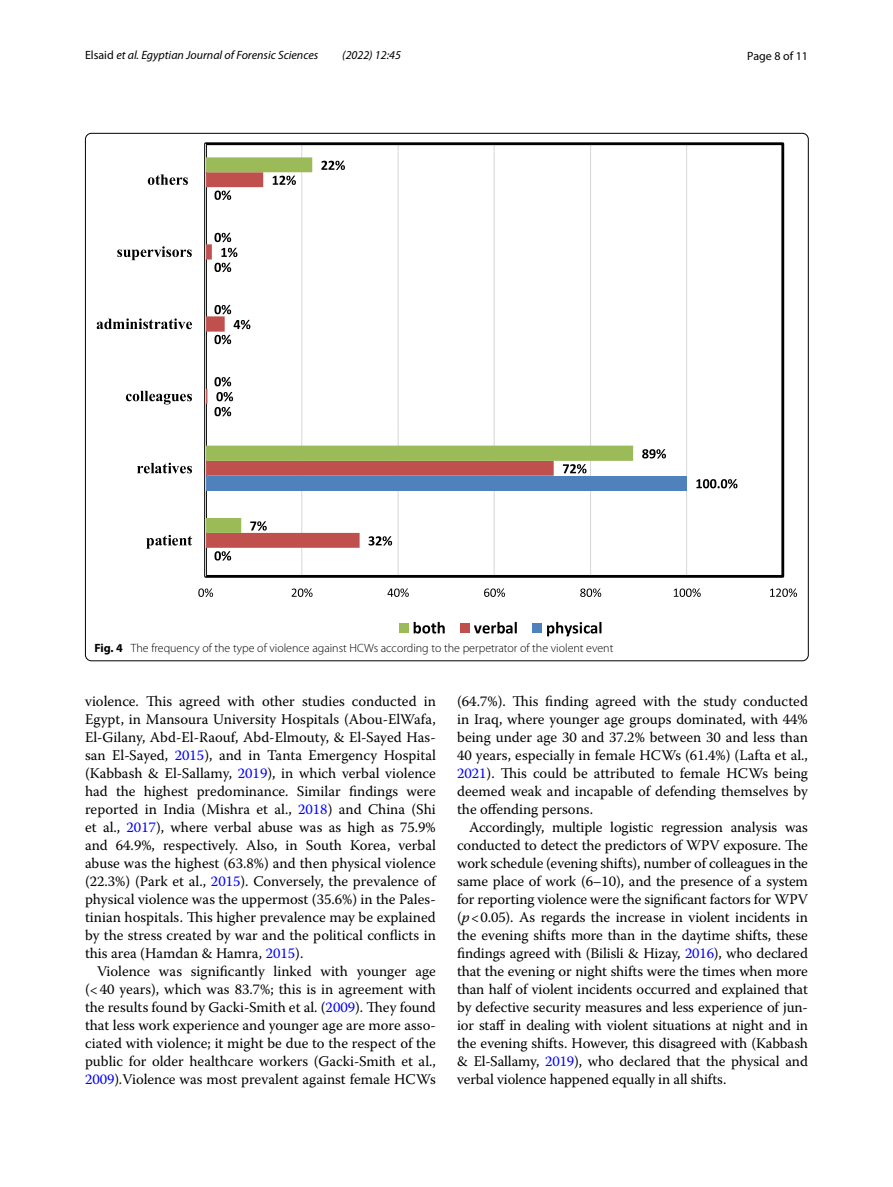
<style>
.page{position:relative;width:893px;height:1187px;background:#fff}
.page>*{position:absolute;margin:0;border:0;box-sizing:border-box;transform-origin:0 0}
.t1{font:14.7px/18px "Warnock Pro";color:#000;text-align:justify}
.t2{font:300 12px "Myriad Pro";color:#000}
.t3{font:italic 12px "Myriad Pro";color:#000}
.t4{font:12px "Myriad Pro";color:#000}
.s1{font-style:normal}
.s2{font-weight:700}
.s3{color:#00f}
.s4{font-style:italic}
</style>
<div class="page">
<hr style="left:301px;top:144px;width:1px;height:432px;background:#d9d9d9">
<hr style="left:398px;top:144px;width:1px;height:432px;background:#d9d9d9">
<hr style="left:494px;top:144px;width:1px;height:432px;background:#d9d9d9">
<hr style="left:590px;top:144px;width:1px;height:432px;background:#d9d9d9">
<hr style="left:686px;top:144px;width:1px;height:432px;background:#d9d9d9">
<div style="left:204px;top:142px;width:580px;height:435px;border:3px solid #000"></div>
<div style="left:206px;top:475px;width:481px;height:15px;background:#4f81bd"></div>
<svg style="left:206px;top:533px;width:288px;height:14px;fill:#c0504d"></svg>
<svg style="left:206px;top:157px;width:427px;height:376px"></svg>
<hr style="left:205px;top:144px;width:1px;height:432px;background:#d9d9d9">
<svg style="left:214px;top:551px;width:17px;height:9px"></svg>
<svg style="left:696px;top:479px;width:41px;height:9px"></svg>
<svg style="left:214px;top:407px;width:17px;height:9px"></svg>
<svg style="left:214px;top:335px;width:17px;height:9px"></svg>
<svg style="left:214px;top:190px;width:17px;height:10px"></svg>
<svg style="left:369px;top:536px;width:23px;height:9px"></svg>
<svg style="left:563px;top:464px;width:23px;height:9px"></svg>
<svg style="left:216px;top:392px;width:17px;height:9px"></svg>
<svg style="left:234px;top:320px;width:16px;height:9px"></svg>
<svg style="left:214px;top:248px;width:23px;height:24px"></svg>
<svg style="left:273px;top:175px;width:23px;height:10px"></svg>
<svg style="left:250px;top:521px;width:17px;height:9px"></svg>
<svg style="left:642px;top:449px;width:24px;height:9px"></svg>
<svg style="left:214px;top:377px;width:17px;height:9px"></svg>
<svg style="left:214px;top:305px;width:17px;height:9px"></svg>
<svg style="left:214px;top:233px;width:17px;height:9px"></svg>
<svg style="left:321px;top:161px;width:24px;height:9px"></svg>
<svg style="left:198px;top:588px;width:15px;height:9px"></svg>
<svg style="left:292px;top:588px;width:21px;height:9px"></svg>
<svg style="left:387px;top:588px;width:22px;height:9px"></svg>
<svg style="left:484px;top:588px;width:21px;height:9px"></svg>
<svg style="left:580px;top:588px;width:21px;height:9px"></svg>
<svg style="left:674px;top:588px;width:27px;height:9px"></svg>
<svg style="left:770px;top:588px;width:27px;height:9px"></svg>
<svg style="left:146px;top:534px;width:46px;height:14px"></svg>
<svg style="left:137px;top:462px;width:55px;height:11px"></svg>
<svg style="left:126px;top:391px;width:66px;height:13px"></svg>
<svg style="left:97px;top:318px;width:95px;height:11px"></svg>
<svg style="left:117px;top:246px;width:75px;height:14px"></svg>
<svg style="left:148px;top:174px;width:40px;height:11px"></svg>
<div style="left:399px;top:623px;width:9px;height:9px;background:#9bbb59"></div>
<svg style="left:414px;top:622px;width:31px;height:11px"></svg>
<div style="left:460px;top:623px;width:9px;height:9px;background:#c0504d"></div>
<svg style="left:474px;top:622px;width:43px;height:11px"></svg>
<div style="left:532px;top:623px;width:10px;height:9px;background:#4f81bd"></div>
<svg style="left:547px;top:622px;width:54px;height:14px"></svg>
<p class="t3" style="left:85px;top:48px;width:235px"><span class="s1">Elsaid</span> et al. Egyptian Journal of Forensic Sciences</p>
<p class="t3" style="left:342px;top:48px;width:60px">(2022) 12:45</p>
<p class="t4" style="left:747px;top:48px;width:62px">Page 8 of 11</p>
<p class="t2" style="left:94px;top:641px;width:520px"><span class="s2">Fig. 4</span> The frequency of the type of violence against HCWs according to the perpetrator of the violent event</p>
<p class="t1" style="left:85px;top:691px;width:352px">violence. This agreed with other studies conducted in Egypt, in Mansoura University Hospitals (Abou-ElWafa, El-Gilany, Abd-El-Raouf, Abd-Elmouty, &amp; El-Sayed Has&shy;san El-Sayed, <span class="s3">2015</span>), and in Tanta Emergency Hospital (Kabbash &amp; El-Sallamy, <span class="s3">2019</span>), in which verbal violence had the highest predominance. Similar findings were reported in India (Mishra et al., <span class="s3">2018</span>) and China (Shi et al., <span class="s3">2017</span>), where verbal abuse was as high as 75.9% and 64.9%, respectively. Also, in South Korea, verbal abuse was the highest (63.8%) and then physical violence (22.3%) (Park et al., <span class="s3">2015</span>). Conversely, the prevalence of physical violence was the uppermost (35.6%) in the Pales&shy;tinian hospitals. This higher prevalence may be explained by the stress created by war and the political conflicts in this area (Hamdan &amp; Hamra, <span class="s3">2015</span>).</p>
<p class="t1" style="left:85px;top:961px;width:352px;text-indent:12px">Violence was significantly linked with younger age (&lt;40 years), which was 83.7%; this is in agreement with the results found by Gacki-Smith et al. (<span class="s3">2009</span>). They found that less work experience and younger age are more asso&shy;ciated with violence; it might be due to the respect of the public for older healthcare workers (Gacki-Smith et al., <span class="s3">2009</span>)<span class="s4">.</span>Violence was most prevalent against female HCWs</p>
<p class="t1" style="left:457px;top:691px;width:352px">(64.7%). This finding agreed with the study conducted in Iraq, where younger age groups dominated, with 44% being under age 30 and 37.2% between 30 and less than 40 years, especially in female HCWs (61.4%) (Lafta et al., <span class="s3">2021</span>). This could be attributed to female HCWs being deemed weak and incapable of defending themselves by the offending persons.</p>
<p class="t1" style="left:457px;top:817px;width:352px;text-indent:12px">Accordingly, multiple logistic regression analysis was conducted to detect the predictors of WPV exposure. The work schedule (evening shifts), number of colleagues in the same place of work (6–10), and the presence of a system for reporting violence were the significant factors for WPV (<span class="s4">p</span>&lt;0.05). As regards the increase in violent incidents in the evening shifts more than in the daytime shifts, these findings agreed with (Bilisli &amp; Hizay, <span class="s3">2016</span>), who declared that the evening or night shifts were the times when more than half of violent incidents occurred and explained that by defective security measures and less experience of jun&shy;ior staff in dealing with violent situations at night and in the evening shifts. However, this disagreed with (Kabbash &amp; El-Sallamy, <span class="s3">2019</span>), who declared that the physical and verbal violence happened equally in all shifts.</p>
</div>
